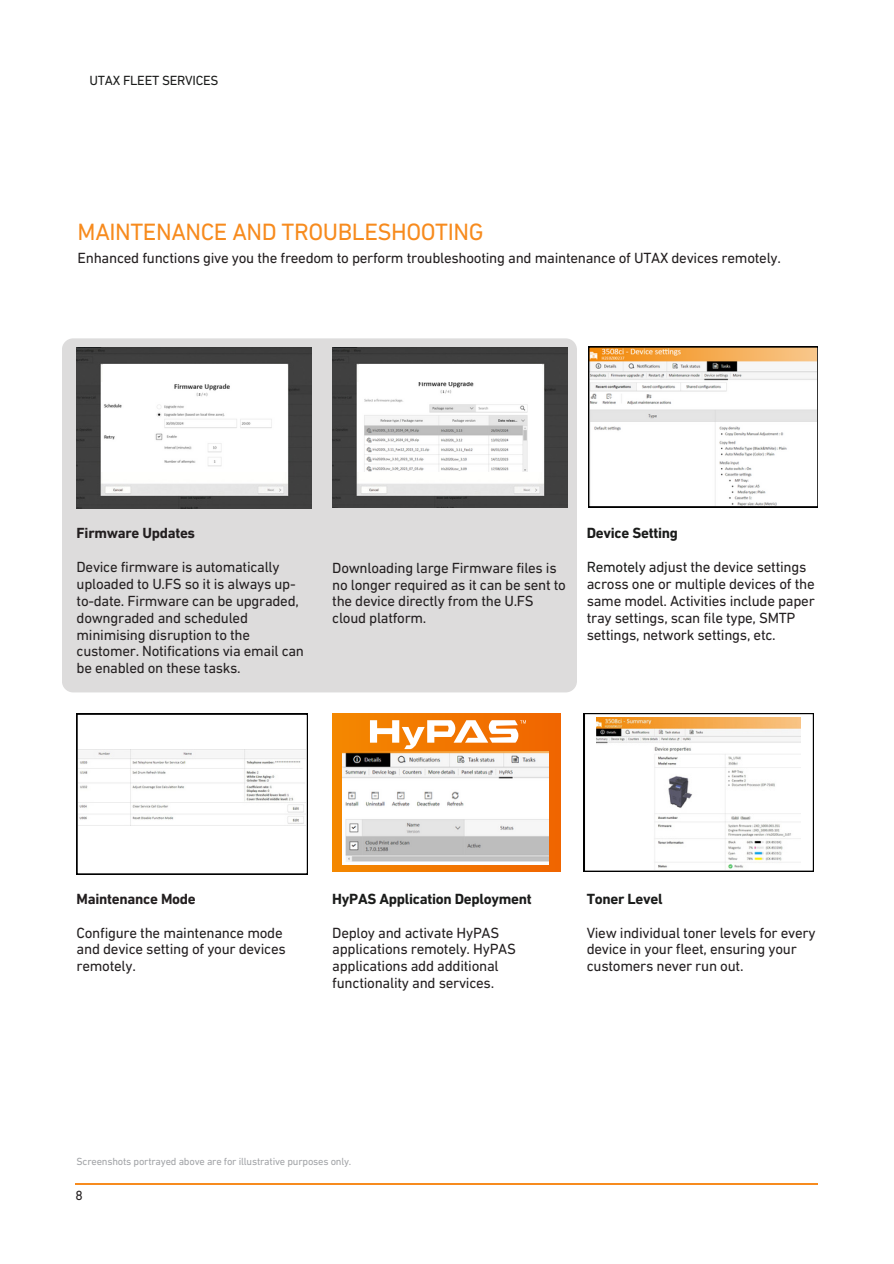
<style>
.page{position:relative;width:894px;height:1264px;background:#fff}
.page>*{position:absolute;margin:0;border:0;box-sizing:border-box;transform-origin:0 0}
.t1{font:24px "DIN Next LT Pro";letter-spacing:-.02em;color:#f78b1e}
.t2{font:15px/16.8px "DIN Next LT Pro";letter-spacing:-.02em;color:#231f20}
.t3{font:700 15px "DIN Next LT Pro";letter-spacing:-.02em;color:#1b1c1b}
.t4{font:700 15px "DIN Next LT Pro";letter-spacing:-.02em;color:#231f20}
.t5{font:13.5px "DIN Next LT Pro";letter-spacing:-.02em;color:#1b1c1b}
.t6{font:13.5px "DIN Next LT Pro";color:#231f20}
.t7{font:10.5px "DIN Next LT Pro";letter-spacing:-.02em;color:#a2a4a7}
.s1{color:#1b1c1b}
</style>
<div class="page">
<hr style="left:75px;top:1182px;width:742px;height:2px;background:#f78b1e">
<div style="left:62px;top:338px;width:514px;height:354px;background:#dddcdc;border-radius:11px"></div>
<img style="left:77px;top:347px;width:235px;height:161px">
<div style="left:103px;top:364px;width:183px;height:108px;background:#fff"></div>
<img style="left:101px;top:382px;width:171px;height:89px">
<svg style="left:588px;top:346px;width:229px;height:161px"></svg>
<svg style="left:332px;top:713px;width:228px;height:158px;background:#f27d0d"></svg>
<svg style="left:370px;top:720px;width:156px;height:29px"></svg>
<img style="left:332px;top:347px;width:235px;height:160px">
<div style="left:359px;top:364px;width:183px;height:108px;background:#fff"></div>
<img style="left:357px;top:382px;width:171px;height:89px">
<img style="left:342px;top:752px;width:206px;height:112px">
<svg style="left:583px;top:713px;width:230px;height:158px"></svg>
<img style="left:596px;top:718px;width:204px;height:151px">
<svg style="left:77px;top:713px;width:230px;height:161px"></svg>
<img style="left:79px;top:749px;width:226px;height:77px">
<p class="t5" style="left:89px;top:75px;width:131px">UTAX FLEET SERVICES</p>
<p class="t1" style="left:78px;top:222px;width:407px">MAINTENANCE AND TROUBLESHOOTING</p>
<p class="t2" style="left:78px;top:251px;width:704px">Enhanced functions give you the freedom to perform troubleshooting and maintenance of UTAX devices remotely.</p>
<p class="t4" style="left:77px;top:527px;width:120px">Firmware Updates</p>
<h1 class="t2" style="left:77px;top:560px;width:229px">Device firmware is automatically uploaded to U.FS so it is always up&shy;to-date. Firmware can be upgraded, downgraded and scheduled minimising disruption to the customer. Notifications via email can be enabled on these tasks.</h1>
<p class="t2" style="left:332px;top:560px;width:235px">Downloading large Firmware files is no longer required as it can be sent to the device directly from the U.FS cloud platform.</p>
<h2 class="t3" style="left:586px;top:527px;width:93px">Device Setting</h2>
<p class="t2" style="left:586px;top:560px;width:229px"><span class="s1">Remotely a</span>djust the device settings across one or multiple devices of the same model. Activities include paper tray settings, scan file type, SMTP settings, network settings, etc.</p>
<h2 class="t4" style="left:77px;top:892px;width:121px">Maintenance Mode</h2>
<h1 class="t2" style="left:77px;top:925px;width:211px">Configure the maintenance mode and device setting of your devices remotely.</h1>
<h1 class="t3" style="left:332px;top:892px;width:201px">HyPAS Application Deployment</h1>
<h2 class="t2" style="left:332px;top:925px;width:185px">Deploy and activate HyPAS applications remotely. HyPAS applications add additional functionality and services.</h2>
<h1 class="t3" style="left:586px;top:892px;width:77px">Toner Level</h1>
<h2 class="t2" style="left:586px;top:925px;width:230px">View individual toner levels for every device in your fleet, ensuring your customers never run out.</h2>
<h2 class="t7" style="left:77px;top:1157px;width:276px">Screenshots portrayed above are for illustrative purposes only.</h2>
<p class="t6" style="left:75px;top:1189px;width:9px">8</p>
</div>
